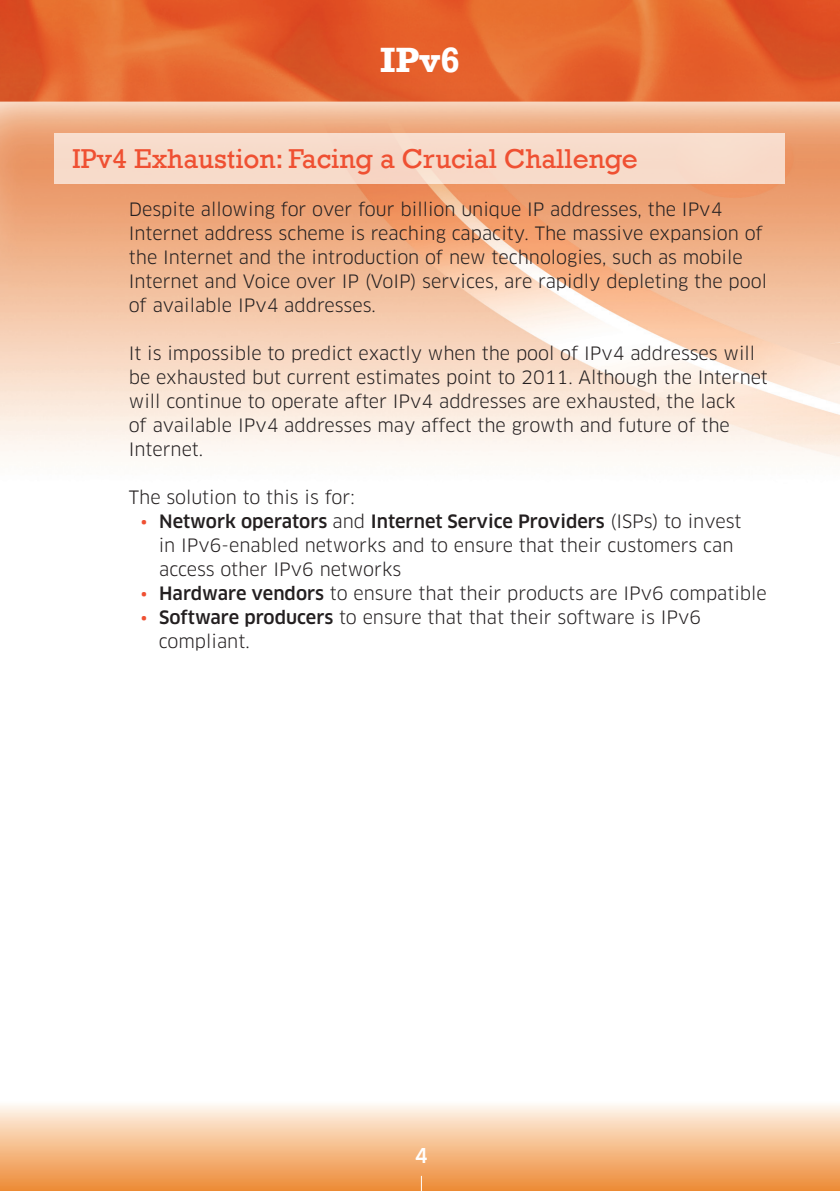
<style>
.page{position:relative;width:840px;height:1191px;background:#fff}
.page>*{position:absolute;margin:0;border:0;box-sizing:border-box;transform-origin:0 0}
.t1{font:700 36px "Rockwell";color:#fff}
.t2{font:28px "Rockwell";color:#ef5032}
.t3{font:500 20px "Clan";color:#fff}
.Text_Paragraph{font:18px/24px "Clan";color:#231f20}
.s1{color:#ef5032}
.s2{font-weight:500}
</style>
<div class="page">
<img style="left:0;top:0;width:839px;height:458px">
<div style="left:54px;top:133px;width:730px;height:50px;background:#f7dbca"></div>
<div style="left:0;top:1100px;width:839px;height:91px;background:linear-gradient(to bottom,#fffcf6,#ed8831)"></div>
<svg style="left:420px;top:1175px;width:1px;height:16px"></svg>
<p class="t1" style="left:380px;top:38px;width:81px">IPv6</p>
<p class="t2" style="left:72px;top:142px;width:567px">IPv4 Exhaustion: Facing a Crucial Challenge</p>
<p class="Text_Paragraph" style="left:129px;top:198px;width:639px">Despite allowing for over four billion unique IP addresses, the IPv4<br>Internet address scheme is reaching capacity. The massive expansion of the Internet and the introduction of new technologies, such as mobile Internet and Voice over IP (VoIP) services, are rapidly depleting the pool of available IPv4 addresses.</p>
<p class="Text_Paragraph" style="left:129px;top:342px;width:640px">It is impossible to predict exactly when the pool of IPv4 addresses will be exhausted but current estimates point to 2011. Although the Internet will continue to operate after IPv4 addresses are exhausted, the lack<br>of available IPv4 addresses may affect the growth and future of the Internet.</p>
<p class="Text_Paragraph" style="left:129px;top:486px;width:227px">The solution to this is for:</p>
<p class="Text_Paragraph" style="left:159px;top:510px;width:583px;text-indent:-18px"><span class="s1">•</span> <span class="s2">Network operators</span> and <span class="s2">Internet Service Providers</span> (ISPs) to invest in IPv6-enabled networks and to ensure that their customers can access other IPv6 networks</p>
<p class="Text_Paragraph" style="left:140px;top:582px;width:627px"><span class="s1">•</span> <span class="s2">Hardware vendors</span> to ensure that their products are IPv6 compatible</p>
<p class="Text_Paragraph" style="left:159px;top:606px;width:543px;text-indent:-18px"><span class="s1">•</span> <span class="s2">Software producers</span> to ensure that that their software is IPv6 compliant.</p>
<p class="t3" style="left:414px;top:1143px;width:14px">4</p>
</div>
